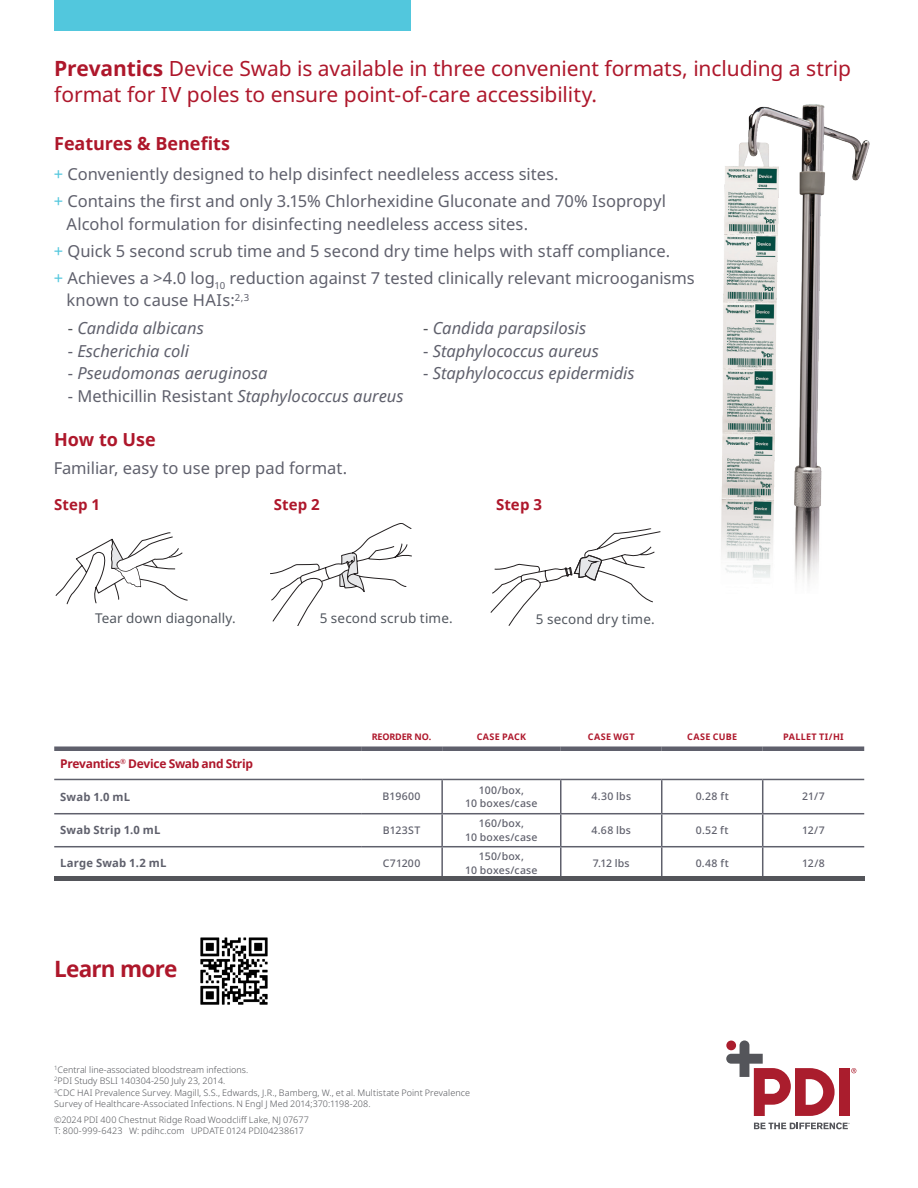
<style>
.page{position:relative;width:918px;height:1188px;background:#fff}
.page>*{position:absolute;margin:0;border:0;box-sizing:border-box;transform-origin:0 0}
.t1{font:700 22.5px "Noto Sans";letter-spacing:-.035em;color:#ae172b}
.t2{font:21px/25.2px "Noto Sans";letter-spacing:-.005em;color:#ae172b}
.t3{font:700 18px "Noto Sans";color:#ae172b}
.t4{font:16.5px/22.5px "Noto Sans";color:#5f606c}
.t5{font:italic 16.5px "Noto Sans";color:#5f606c}
.t6{font:700 15px "Noto Sans";letter-spacing:.005em;color:#ae172b}
.t7{font:13.5px "Noto Sans";letter-spacing:.01em;color:#52575f}
.t8{font:700 12px "Noto Sans";letter-spacing:-.03em;color:#ae172b}
.t9{font:700 11.25px "Noto Sans";letter-spacing:.015em;color:#5f606c}
.t10{font:500 10.5px/13.5px "Noto Sans";letter-spacing:.025em;color:#5f606c;text-align:center}
.t11{font:300 9px/11.2px "Noto Sans";letter-spacing:.01em;color:#54555a}
.t12{font:700 9px "Noto Sans";letter-spacing:.03em;color:#ae172b}
.t13{font:700 9px "Noto Sans";letter-spacing:-.02em;color:#ae172b}
.s1{font-weight:700}
.s2{color:#52c7dd}
.s3{font-style:normal;color:#54555a}
.s4{font-style:normal}
.s5{font-style:italic}
</style>
<div class="page">
<div style="left:54px;top:0;width:356px;height:30px;background:#52c7dd"></div>
<svg style="left:754px;top:1122px;width:96px;height:7px"></svg>
<div style="left:839px;top:1068px;width:11px;height:48px;background:#aa1d2d"></div>
<svg style="left:726px;top:1040px;width:109px;height:76px"></svg>
<div style="left:726px;top:1041px;width:10px;height:9px;background:#aa1d2d;border-radius:50%"></div>
<svg style="left:851px;top:1068px;width:5px;height:5px"></svg>
<div style="left:54px;top:746px;width:307px;height:5px;background:#5f606c"></div>
<div style="left:361px;top:746px;width:81px;height:5px;background:#5f606c"></div>
<div style="left:442px;top:746px;width:119px;height:5px;background:#5f606c"></div>
<div style="left:561px;top:746px;width:101px;height:5px;background:#5f606c"></div>
<div style="left:662px;top:746px;width:101px;height:5px;background:#5f606c"></div>
<div style="left:763px;top:746px;width:101px;height:5px;background:#5f606c"></div>
<hr style="left:441px;top:814px;width:2px;height:32px;background:#5f606c">
<hr style="left:560px;top:814px;width:2px;height:32px;background:#5f606c">
<hr style="left:661px;top:814px;width:1px;height:32px;background:#5f606c">
<hr style="left:762px;top:814px;width:1px;height:32px;background:#5f606c">
<hr style="left:441px;top:847px;width:2px;height:32px;background:#5f606c">
<hr style="left:560px;top:847px;width:2px;height:32px;background:#5f606c">
<hr style="left:661px;top:847px;width:1px;height:32px;background:#5f606c">
<hr style="left:762px;top:847px;width:1px;height:32px;background:#5f606c">
<hr style="left:54px;top:813px;width:307px;height:1px;background:#5f606c">
<hr style="left:54px;top:846px;width:307px;height:1px;background:#5f606c">
<hr style="left:361px;top:813px;width:81px;height:1px;background:#5f606c">
<hr style="left:361px;top:846px;width:81px;height:1px;background:#5f606c">
<hr style="left:441px;top:780px;width:2px;height:33px;background:#5f606c">
<hr style="left:442px;top:813px;width:119px;height:1px;background:#5f606c">
<hr style="left:442px;top:846px;width:119px;height:1px;background:#5f606c">
<hr style="left:560px;top:780px;width:2px;height:33px;background:#5f606c">
<hr style="left:561px;top:813px;width:101px;height:1px;background:#5f606c">
<hr style="left:561px;top:846px;width:101px;height:1px;background:#5f606c">
<hr style="left:661px;top:780px;width:1px;height:33px;background:#5f606c">
<hr style="left:662px;top:813px;width:101px;height:1px;background:#5f606c">
<hr style="left:662px;top:846px;width:101px;height:1px;background:#5f606c">
<hr style="left:762px;top:780px;width:1px;height:33px;background:#5f606c">
<hr style="left:763px;top:813px;width:101px;height:1px;background:#5f606c">
<hr style="left:763px;top:846px;width:101px;height:1px;background:#5f606c">
<hr style="left:54px;top:779px;width:307px;height:1px;background:#5f606c">
<hr style="left:361px;top:779px;width:81px;height:1px;background:#5f606c">
<hr style="left:442px;top:779px;width:119px;height:1px;background:#5f606c">
<hr style="left:561px;top:779px;width:101px;height:1px;background:#5f606c">
<hr style="left:662px;top:779px;width:101px;height:1px;background:#5f606c">
<hr style="left:763px;top:779px;width:101px;height:1px;background:#5f606c">
<hr style="left:54px;top:876px;width:810px;height:4px;background:#54555a">
<img style="left:200px;top:937px;width:68px;height:68px">
<img style="left:721px;top:104px;width:149px;height:480px">
<svg style="left:56px;top:532px;width:132px;height:72px"></svg>
<svg style="left:490px;top:528px;width:171px;height:98px"></svg>
<svg style="left:270px;top:523px;width:142px;height:102px"></svg>
<p class="t2" style="left:54px;top:57px;width:798px"><span class="s1">Prevantics</span> Device Swab is available in three convenient formats, including a strip format for IV poles to ensure point-of-care accessibility.</p>
<p class="t3" style="left:54px;top:131px;width:177px">Features &amp; Benefits</p>
<p class="t4" style="left:54px;top:164px;width:506px"><span class="s2">+</span> Conveniently designed to help disinfect needleless access sites.</p>
<p class="t4" style="left:67px;top:191px;width:601px;text-indent:-13px"><span class="s2">+</span> Contains the first and only 3.15% Chlorhexidine Gluconate and 70% Isopropyl<br>Alcohol formulation for disinfecting needleless access sites.</p>
<p class="t4" style="left:54px;top:240px;width:618px"><span class="s2">+</span> Quick 5 second scrub time and 5 second dry time helps with staff compliance.</p>
<p class="t4" style="left:67px;top:267px;width:630px;text-indent:-13px"><span class="s2">+</span> Achieves a &gt;4.0 log<sub>10</sub> reduction against 7 tested clinically relevant microoganisms known to cause HAIs:<sup>2,3</sup></p>
<p class="t5" style="left:68px;top:317px;width:138px"><span class="s3">-</span> Candida albicans</p>
<p class="t5" style="left:68px;top:339px;width:123px"><span class="s4">-</span> Escherichia coli</p>
<p class="t5" style="left:68px;top:362px;width:201px"><span class="s4">-</span> Pseudomonas aeruginosa</p>
<p class="t4" style="left:68px;top:385px;width:337px">- Methicillin Resistant <span class="s5">Staphylococcus aureus</span></p>
<p class="t5" style="left:423px;top:317px;width:164px"><span class="s3">-</span> Candida parapsilosis</p>
<p class="t5" style="left:423px;top:339px;width:177px"><span class="s4">-</span> Staphylococcus aureus</p>
<p class="t5" style="left:423px;top:362px;width:213px"><span class="s4">-</span> Staphylococcus epidermidis</p>
<p class="t3" style="left:54px;top:427px;width:103px">How to Use</p>
<p class="t4" style="left:54px;top:457px;width:295px">Familiar, easy to use prep pad format.</p>
<p class="t6" style="left:54px;top:494px;width:47px">Step 1</p>
<p class="t6" style="left:274px;top:494px;width:47px">Step 2</p>
<p class="t6" style="left:496px;top:494px;width:47px">Step 3</p>
<p class="t7" style="left:95px;top:609px;width:142px">Tear down diagonally.</p>
<p class="t7" style="left:320px;top:609px;width:135px">5 second scrub time.</p>
<p class="t7" style="left:536px;top:610px;width:120px">5 second dry time.</p>
<p class="t13" style="left:372px;top:730px;width:61px">REORDER NO.</p>
<p class="t12" style="left:477px;top:730px;width:51px">CASE PACK</p>
<p class="t12" style="left:588px;top:730px;width:48px">CASE WGT</p>
<p class="t12" style="left:687px;top:730px;width:52px">CASE CUBE</p>
<p class="t12" style="left:783px;top:730px;width:62px">PALLET TI/HI</p>
<p class="t8" style="left:60px;top:756px;width:194px">Prevantics<sup>®</sup> Device Swab and Strip</p>
<p class="t9" style="left:60px;top:789px;width:71px">Swab 1.0 mL</p>
<p class="t10" style="left:383px;top:790px;width:40px">B19600</p>
<p class="t10" style="left:465px;top:783px;width:74px">100/box,<br>10 boxes/case</p>
<p class="t10" style="left:591px;top:790px;width:41px">4.30 lbs</p>
<p class="t10" style="left:696px;top:790px;width:34px">0.28 ft</p>
<p class="t10" style="left:802px;top:790px;width:24px">21/7</p>
<p class="t9" style="left:60px;top:822px;width:102px">Swab Strip 1.0 mL</p>
<p class="t10" style="left:383px;top:824px;width:39px">B123ST</p>
<p class="t10" style="left:465px;top:817px;width:74px">160/box,<br>10 boxes/case</p>
<p class="t10" style="left:592px;top:824px;width:41px">4.68 lbs</p>
<p class="t10" style="left:696px;top:824px;width:34px">0.52 ft</p>
<p class="t10" style="left:802px;top:824px;width:24px">12/7</p>
<p class="t9" style="left:60px;top:855px;width:108px">Large Swab 1.2 mL</p>
<p class="t10" style="left:383px;top:857px;width:39px">C71200</p>
<p class="t10" style="left:465px;top:850px;width:74px">150/box,<br>10 boxes/case</p>
<p class="t10" style="left:593px;top:857px;width:38px">7.12 lbs</p>
<p class="t10" style="left:696px;top:857px;width:35px">0.48 ft</p>
<p class="t10" style="left:802px;top:857px;width:24px">12/8</p>
<p class="t1" style="left:54px;top:953px;width:125px">Learn more</p>
<p class="t11" style="left:54px;top:1065px;width:195px"><sup>1</sup>Central line-associated bloodstream infections.<br><sup>2</sup>PDI Study BSLI 140304-250 July 23, 2014.</p>
<p class="t11" style="left:54px;top:1087px;width:417px"><sup>3</sup>CDC HAI Prevalence Survey. Magill, S.S., Edwards, J.R., Bamberg, W., et al. Multistate Point Prevalence<br>Survey of Healthcare-Associated Infections. N Engl J Med 2014;370:1198-208.</p>
<p class="t11" style="left:54px;top:1115px;width:256px">©2024 PDI 400 Chestnut Ridge Road Woodcliff Lake, NJ 07677<br>T: 800-999-6423 W: pdihc.com UPDATE 0124 PDI04238617</p>
</div>
